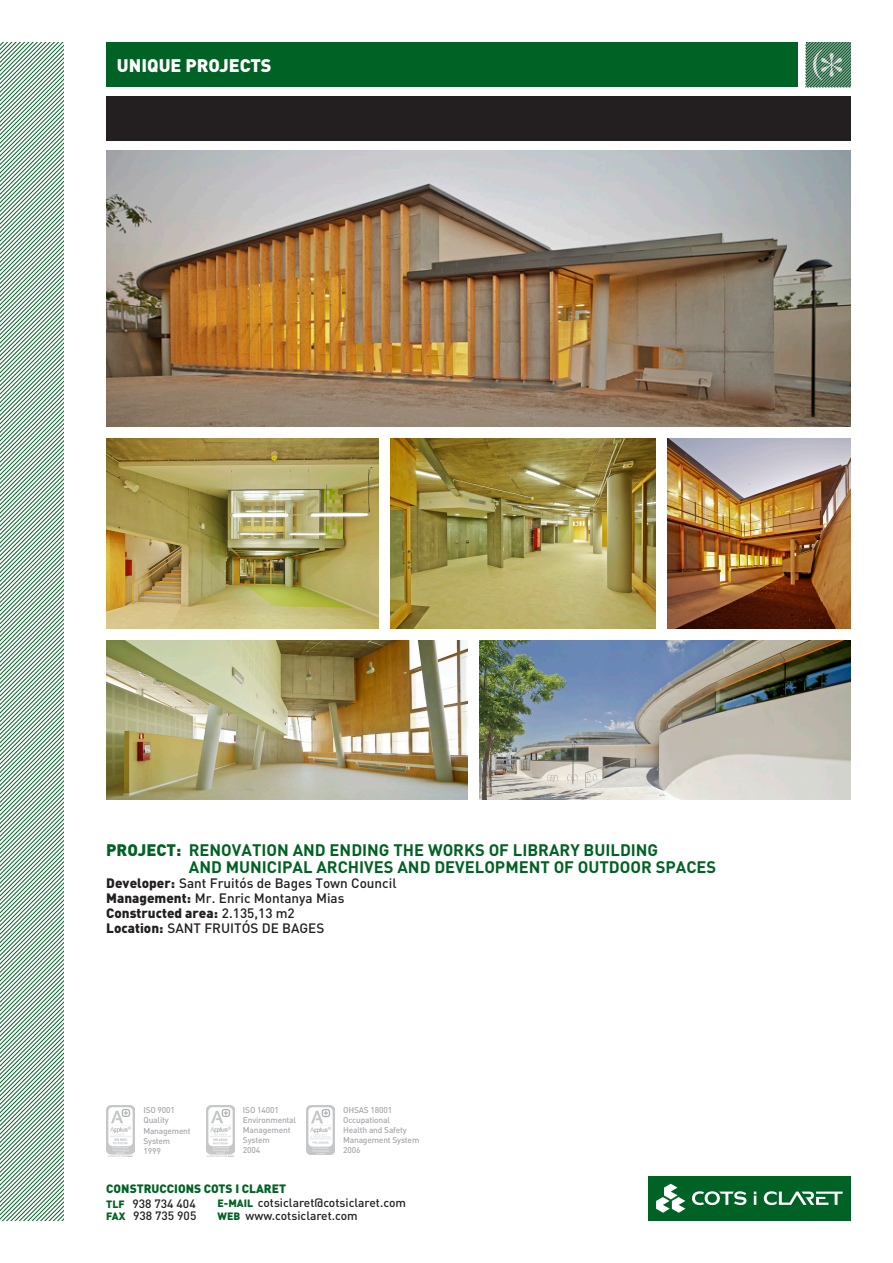
<style>
.page{position:relative;width:893px;height:1263px;background:#fff}
.page>*{position:absolute;margin:0;border:0;box-sizing:border-box;transform-origin:0 0}
.t1{font:900 18px "DIN";color:#fff}
.t2{font:700 16.5px/17.5px "DIN";color:#006224}
.t3{font:500 13.5px/15px "DIN";color:#231f20}
.t4{font:500 12px/13.5px "DIN";color:#231f20}
.t5{font:900 12px/15px "DIN";color:#006224}
.t6{font:500 8.4px/10.1px "DIN";letter-spacing:-.02em;color:#a8a9ad}
.s1{font-weight:900}
.s2{font-size:10.5px}
.s3{font-weight:500;color:#231f20}
.s4{font-weight:900;font-size:10.5px;color:#006224}
</style>
<div class="page">
<div style="left:106px;top:43px;width:691px;height:44px;background:#006224"></div>
<div style="left:106px;top:96px;width:744px;height:44px;background:#231f20"></div>
<svg style="left:0;top:43px;width:64px;height:1177px"></svg>
<svg style="left:806px;top:43px;width:44px;height:44px;background:#5f8c72"></svg>
<div style="left:648px;top:1176px;width:202px;height:44px;background:#006224"></div>
<svg style="left:692px;top:1191px;width:54px;height:14px"></svg>
<svg style="left:764px;top:1191px;width:79px;height:14px"></svg>
<svg style="left:754px;top:1191px;width:2px;height:14px"></svg>
<svg style="left:656px;top:1184px;width:29px;height:29px"></svg>
<img style="left:106px;top:1106px;width:28px;height:51px">
<img style="left:207px;top:1106px;width:27px;height:51px">
<img style="left:307px;top:1106px;width:28px;height:48px">
<img style="left:106px;top:151px;width:744px;height:275px">
<img style="left:106px;top:438px;width:272px;height:191px">
<img style="left:390px;top:438px;width:266px;height:191px">
<img style="left:668px;top:438px;width:182px;height:191px">
<img style="left:106px;top:641px;width:362px;height:158px">
<img style="left:479px;top:641px;width:371px;height:158px">
<h1 class="t1" style="left:117px;top:54px;width:156px">UNIQUE PROJECTS</h1>
<h2 class="t2" style="left:189px;top:840px;width:529px;text-indent:-82px"><span class="s1">PROJECT:</span> RENOVATION AND ENDING THE WORKS OF LIBRARY BUILDING<br>AND MUNICIPAL ARCHIVES AND DEVELOPMENT OF OUTDOOR SPACES</h2>
<h3 class="t3" style="left:106px;top:876px;width:292px"><span class="s1">Developer:</span> Sant Fruitós de Bages Town Council <span class="s1">Management:</span> Mr. Enric Montanya Mias <span class="s1">Constructed area:</span> 2.135,13 m2<br><span class="s1">Location:</span> SANT FRUITÓS DE BAGES</h3>
<p class="t6" style="left:143px;top:1105px;width:49px">ISO 9001<br>Quality<br>Management<br>System<br>1999</p>
<p class="t6" style="left:243px;top:1104px;width:55px">ISO 14001<br>Environmental<br>Management<br>System<br>2004</p>
<p class="t6" style="left:343px;top:1104px;width:78px">OHSAS 18001<br>Occupational<br>Health and Safety<br>Management System<br>2006</p>
<h3 class="t5" style="left:106px;top:1181px;width:181px">CONSTRUCCIONS COTS I CLARET<br><span class="s2">TLF</span> <span class="s3">938 734 404</span></h3>
<h3 class="t4" style="left:106px;top:1209px;width:92px"><span class="s4">FAX</span> 938 735 905</h3>
<h3 class="t4" style="left:218px;top:1195px;width:190px"><span class="s4">E-MAIL</span> cotsiclaret@cotsiclaret.com<br><span class="s4">WEB</span> www.cotsiclaret.com</h3>
</div>
